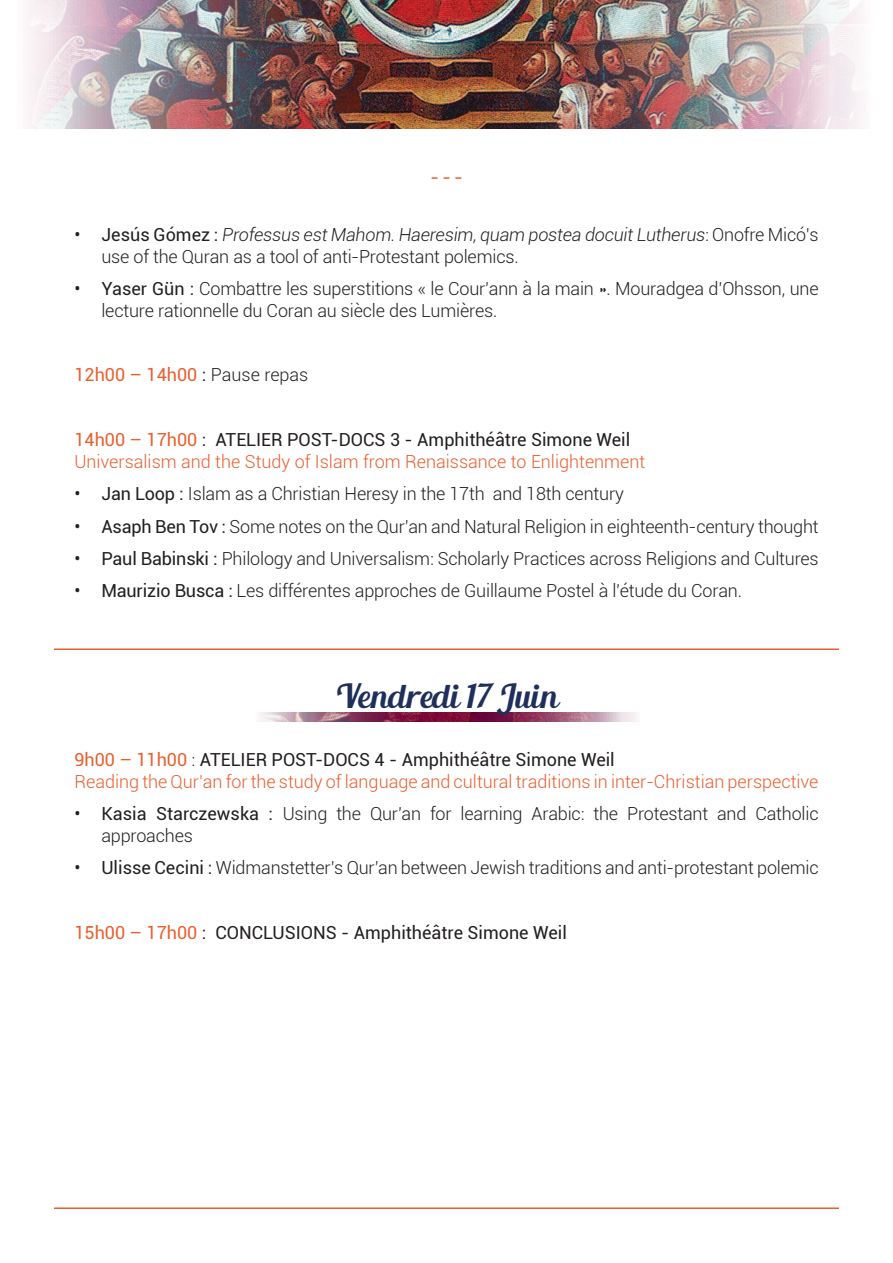
<style>
.page{position:relative;width:893px;height:1263px;background:#fff}
.page>*{position:absolute;margin:0;border:0;box-sizing:border-box;transform-origin:0 0}
.t1{font:33px "Blenda Script";color:#1e305a}
.t2{font:300 18px/21.6px "Roboto";letter-spacing:-.01em;color:#231f20}
.t3{font:300 18px/21.6px "Roboto";color:#e95f30}
.t4{font:18px "Roboto";color:#231f20}
.t5{font:18px "Roboto";color:#e95f30}
.s1{font-weight:400}
.s2{font-style:italic}
.s3{color:#231f20}
.s4{font-weight:300;color:#231f20}
.s5{font-weight:400;color:#231f20}
.s6{color:#e95f30}
</style>
<div class="page">
<img style="left:29px;top:0;width:832px;height:129px">
<img style="left:261px;top:712px;width:375px;height:9px">
<hr style="left:54px;top:648px;width:785px;height:2px;background:#e95f30">
<svg style="left:432px;top:177px;width:29px;height:2px"></svg>
<hr style="left:54px;top:1207px;width:785px;height:2px;background:#e95f30">
<p class="t2" style="left:101px;top:223px;width:719px;text-indent:-27px"><span class="s1">• Jesús Gómez :</span> <span class="s2">Professus est Mahom. Haeresim, quam postea docuit Lutherus</span>: Onofre Micó’s use of the Quran as a tool of anti-Protestant polemics.</p>
<p class="t2" style="left:101px;top:277px;width:719px;text-indent:-27px"><span class="s1">• Yaser Gün :</span> Combattre les superstitions « le Cour’ann à la main ». Mouradgea d’Ohsson, une lecture rationnelle du Coran au siècle des Lumières.</p>
<p class="t5" style="left:74px;top:362px;width:236px">12h00 – 14h00 <span class="s3">:</span> <span class="s4">Pause repas</span></p>
<p class="t3" style="left:74px;top:428px;width:572px"><span class="s1">14h00 – 17h00</span> <span class="s5">: ATELIER POST-DOCS 3 - Amphithéâtre Simone Weil<br></span>Universalism and the Study of Islam from Renaissance to Enlightenment</p>
<p class="t2" style="left:74px;top:482px;width:551px"><span class="s1">• Jan Loop :</span> Islam as a Christian Heresy in the 17th and 18th century</p>
<p class="t2" style="left:74px;top:515px;width:746px"><span class="s1">• Asaph Ben Tov :</span> Some notes on the Qur’an and Natural Religion in eighteenth-century thought</p>
<p class="t2" style="left:74px;top:547px;width:746px"><span class="s1">• Paul Babinski :</span> Philology and Universalism: Scholarly Practices across Religions and Cultures</p>
<p class="t2" style="left:74px;top:580px;width:669px"><span class="s1">• Maurizio Busca :</span> Les différentes approches de Guillaume Postel à l’étude du Coran.</p>
<h1 class="t1" style="left:336px;top:674px;width:223px">Vendredi 17 Juin</h1>
<p class="t3" style="left:74px;top:748px;width:746px"><span class="s1">9h00 – 11h00</span> <span class="s3">:</span> <span class="s5">ATELIER POST-DOCS 4 - Amphithéâtre Simone Weil<br></span>Reading the Qur’an for the study of language and cultural traditions in inter-Christian perspective</p>
<p class="t2" style="left:101px;top:802px;width:719px;text-indent:-27px"><span class="s1">• Kasia Starczewska :</span> Using the Qur’an for learning Arabic: the Protestant and Catholic approaches</p>
<p class="t2" style="left:74px;top:856px;width:746px"><span class="s1">• Ulisse Cecini :</span> Widmanstetter’s Qur’an between Jewish traditions and anti-protestant polemic</p>
<p class="t4" style="left:74px;top:920px;width:494px"><span class="s6">15h00 – 17h00</span> : CONCLUSIONS - Amphithéâtre Simone Weil</p>
</div>
